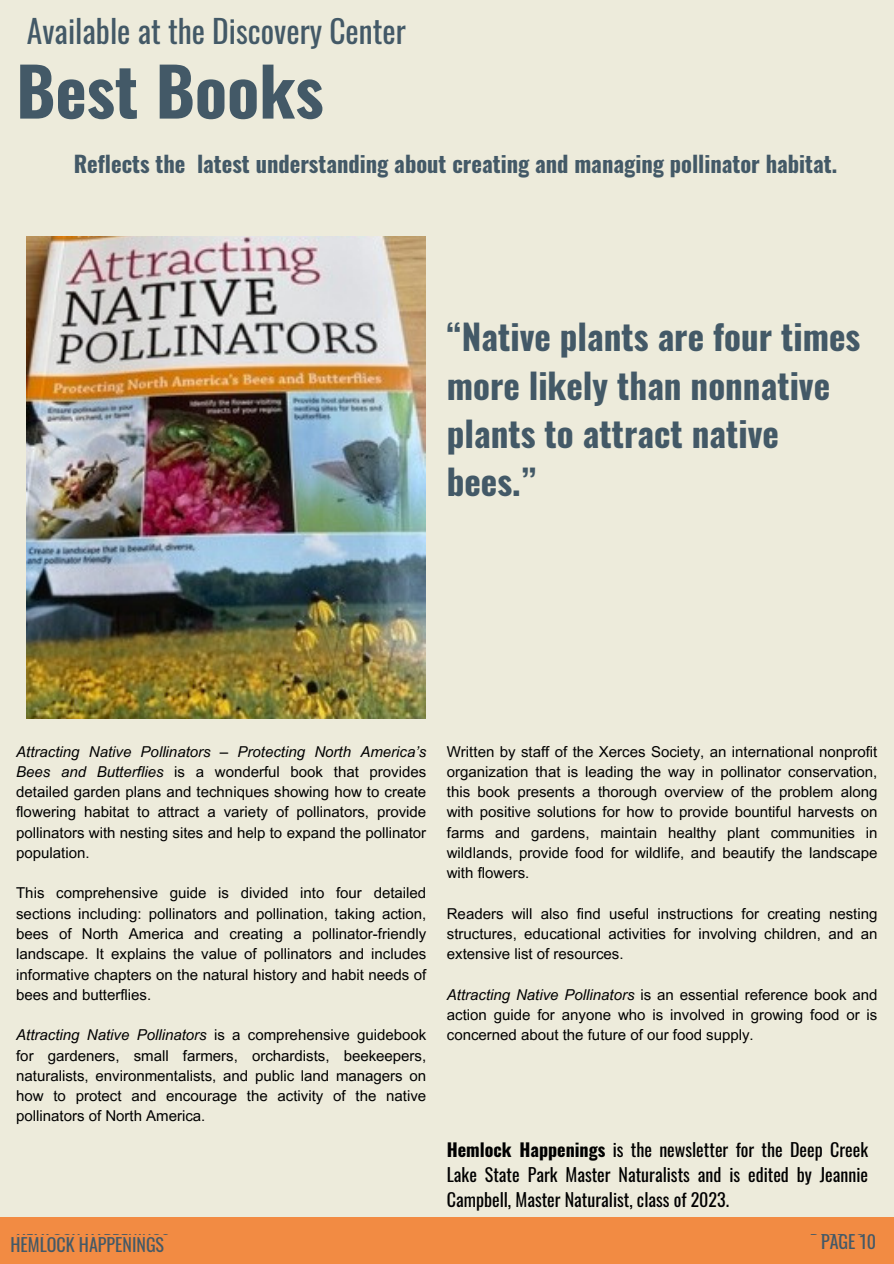
<style>
.page{position:relative;width:894px;height:1264px;background:#fff}
.page>*{position:absolute;margin:0;border:0;box-sizing:border-box;transform-origin:0 0}
.t1{font:700 66.6px "Oswald";color:#435967}
.t2{font:700 34.95px/48.3px "Oswald";color:#435967}
.t3{font:31.5px "Oswald";color:#435967}
.t4{font:700 22.5px "Oswald";color:#435967}
.t5{font:18px/24.8px "Oswald";color:#000;text-align:justify}
.t6{font:18px "Oswald";color:#435967}
.t7{font:15px/20.2px "Arial MT Pro";color:#000;text-align:justify}
.s1{font-style:italic}
.s2{font-weight:700}
</style>
<div class="page">
<div style="left:0;top:0;width:893px;height:1263px;background:#edebdb"></div>
<div style="left:0;top:1216px;width:893px;height:47px;background:#f28b43"></div>
<img style="left:27px;top:237px;width:398px;height:481px">
<h2 class="t3" style="left:27px;top:6px;width:380px">Available at the Discovery Center</h2>
<h4 class="t1" style="left:16px;top:39px;width:309px">Best Books</h4>
<p class="t4" style="left:74px;top:146px;width:764px">Reflects the latest understanding about creating and managing pollinator habitat.</p>
<p class="t2" style="left:446px;top:311px;width:415px">“Native plants are four times more likely than nonnative plants to attract native bees.”</p>
<p class="t7" style="left:16px;top:743px;width:411px"><span class="s1">Attracting Native Pollinators – Protecting North America’s Bees and Butterflies</span> is a wonderful book that provides detailed garden plans and techniques showing how to create flowering habitat to attract a variety of pollinators, provide pollinators with nesting sites and help to expand the pollinator population.</p>
<p class="t7" style="left:16px;top:885px;width:411px">This comprehensive guide is divided into four detailed sections including: pollinators and pollination, taking action, bees of North America and creating a pollinator-friendly landscape. It explains the value of pollinators and includes informative chapters on the natural history and habit needs of bees and butterflies.</p>
<p class="t7" style="left:16px;top:1026px;width:411px"><span class="s1">Attracting Native Pollinators</span> is a comprehensive guidebook for gardeners, small farmers, orchardists, beekeepers, naturalists, environmentalists, and public land managers on how to protect and encourage the activity of the native pollinators of North America.</p>
<p class="t7" style="left:446px;top:743px;width:432px">Written by staff of the Xerces Society, an international nonprofit organization that is leading the way in pollinator conservation, this book presents a thorough overview of the problem along with positive solutions for how to provide bountiful harvests on farms and gardens, maintain healthy plant communities in wildlands, provide food for wildlife, and beautify the landscape with flowers.</p>
<p class="t7" style="left:446px;top:905px;width:432px">Readers will also find useful instructions for creating nesting structures, educational activities for involving children, and an extensive list of resources.</p>
<h6 class="t7" style="left:446px;top:986px;width:432px"><span class="s1">Attracting Native Pollinators</span> is an essential reference book and action guide for anyone who is involved in growing food or is concerned about the future of our food supply.</h6>
<h5 class="t5" style="left:446px;top:1136px;width:422px"><span class="s2">Hemlock Happenings</span> is the newsletter for the Deep Creek Lake State Park Master Naturalists and is edited by Jeannie Campbell, Master Naturalist, class of 2023.</h5>
<h5 class="t6" style="left:10px;top:1230px;width:155px">HEMLOCK HAPPENINGS</h5>
<h5 class="t6" style="left:820px;top:1227px;width:57px">PAGE 10</h5>
<p class="t6" style="left:16px;top:1227px;width:155px">HEMLOCK HAPPENINGS</p>
<h1 class="t6" style="left:809px;top:1227px;width:57px">PAGE 10</h1>
</div>
